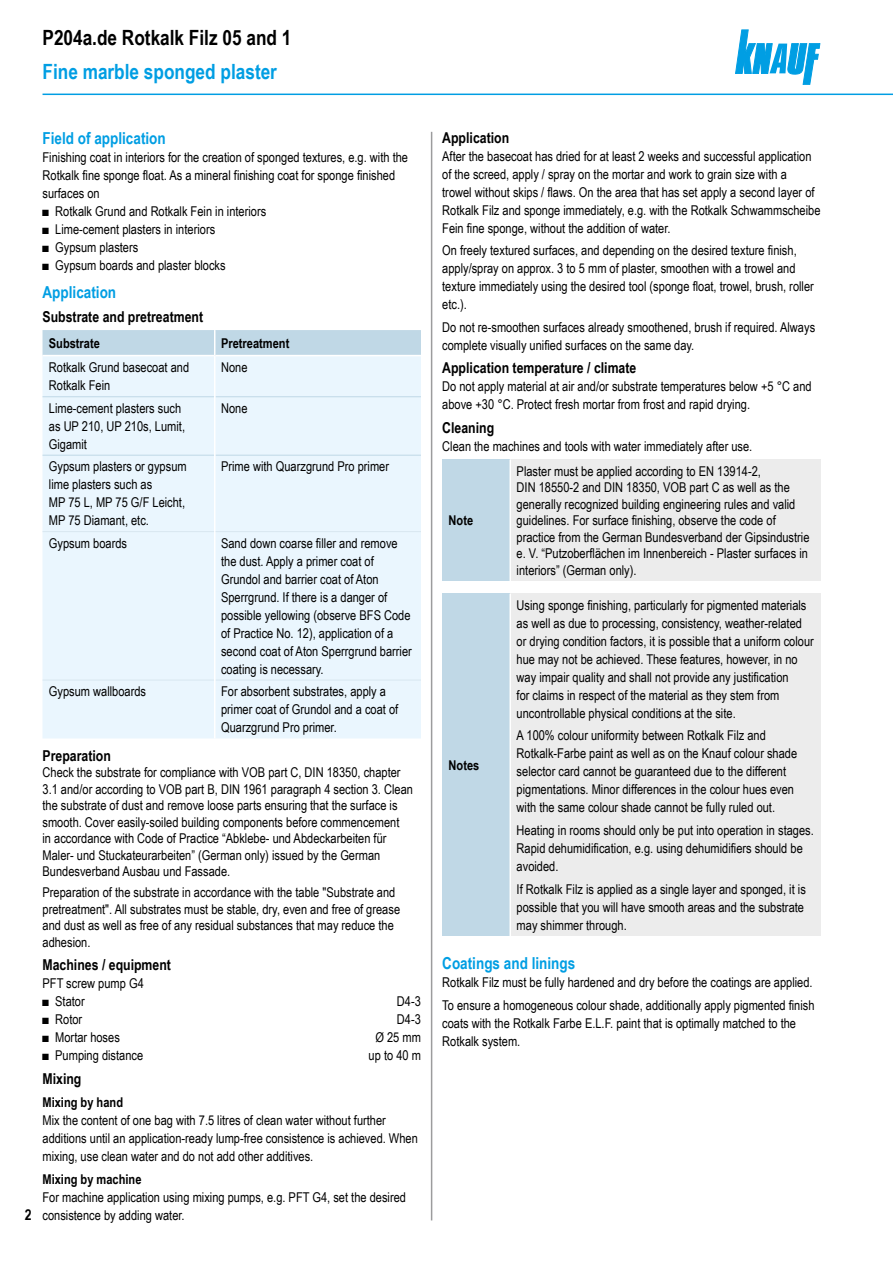
<style>
.page{position:relative;width:893px;height:1263px;background:#fff}
.page>*{position:absolute;margin:0;border:0;box-sizing:border-box;transform-origin:0 0}
.t1{font:700 21px "Arial Narrow";color:#000}
.t2{font:700 21px "Arial Narrow";color:#009ee3}
.Ue3_11cyan_TB{font:700 16.5px "Arial Narrow";color:#009ee3}
.Ue4_10schwarz_TB{font:700 15px "Arial Narrow";color:#000}
.Text_TB{font:13.5px/18px "Arial Narrow";color:#000}
.Text_Abs_o_TB{font:13.5px/18px "Arial Narrow";color:#000}
.Tab_Text_TB{font:13.5px/18px "Arial Narrow";color:#000}
.Hinweis_Text_TB{font:13.5px/16.5px "Arial Narrow";color:#000}
.Ue5_9schwarz_TB{font:700 13.5px "Arial Narrow";color:#000}
.Tab_Kopf_TB{font:700 13.5px "Arial Narrow";color:#000}
.Hinweis_TB{font:700 13.5px "Arial Narrow";color:#000}
</style>
<div class="page">
<svg style="left:735px;top:30px;width:85px;height:54px"></svg>
<hr style="left:431px;top:132px;width:1px;height:1088px;background:#9c9c9d">
<hr style="left:43px;top:94px;width:850px;height:1px;background:#009ee3">
<div style="left:43px;top:356px;width:378px;height:382px;background:#eaf6fe"></div>
<hr style="left:215px;top:396px;width:206px;height:1px;background:#c0d8e6">
<hr style="left:43px;top:455px;width:171px;height:1px;background:#c0d8e6">
<hr style="left:215px;top:455px;width:206px;height:1px;background:#c0d8e6">
<hr style="left:214px;top:397px;width:1px;height:58px;background:#fff">
<hr style="left:214px;top:455px;width:1px;height:77px;background:#fff">
<hr style="left:43px;top:531px;width:171px;height:1px;background:#d8e7f0">
<hr style="left:215px;top:531px;width:206px;height:1px;background:#d8e7f0">
<hr style="left:43px;top:680px;width:171px;height:1px;background:#d8e7f0">
<hr style="left:215px;top:680px;width:206px;height:1px;background:#d8e7f0">
<div style="left:43px;top:330px;width:378px;height:25px;background:#c0d8e6"></div>
<hr style="left:214px;top:356px;width:1px;height:41px;background:#fff">
<hr style="left:214px;top:532px;width:1px;height:148px;background:#fff">
<hr style="left:214px;top:680px;width:1px;height:58px;background:#fff">
<hr style="left:43px;top:396px;width:171px;height:1px;background:#c0d8e6">
<div style="left:442px;top:459px;width:68px;height:122px;background:#c0d8e6"></div>
<div style="left:510px;top:459px;width:311px;height:122px;background:#ececec"></div>
<hr style="left:509px;top:459px;width:2px;height:122px;background:#fff">
<div style="left:442px;top:594px;width:68px;height:342px;background:#c0d8e6"></div>
<div style="left:510px;top:594px;width:311px;height:342px;background:#ececec"></div>
<hr style="left:509px;top:594px;width:2px;height:342px;background:#fff">
<h1 class="t1" style="left:43px;top:22px;width:250px">P204a.de Rotkalk Filz 05 and 1</h1>
<h1 class="t2" style="left:43px;top:56px;width:236px">Fine marble sponged plaster</h1>
<p class="Ue4_10schwarz_TB" style="left:25px;top:1204px;width:8px">2</p>
<p class="Ue3_11cyan_TB" style="left:43px;top:125px;width:125px">Field of application</p>
<p class="Text_TB" style="left:43px;top:147px;width:367px">Finishing coat in interiors for the creation of sponged textures, e.g. with the<br>Rotkalk fine sponge float. As a mineral finishing coat for sponge finished surfaces on</p>
<p class="Text_TB" style="left:43px;top:201px;width:225px">■ Rotkalk Grund and Rotkalk Fein in interiors</p>
<p class="Text_TB" style="left:43px;top:219px;width:174px">■ Lime-cement plasters in interiors</p>
<p class="Text_TB" style="left:43px;top:237px;width:97px">■ Gypsum plasters</p>
<p class="Text_TB" style="left:43px;top:255px;width:185px">■ Gypsum boards and plaster blocks</p>
<p class="Ue3_11cyan_TB" style="left:43px;top:280px;width:75px">Application</p>
<p class="Ue4_10schwarz_TB" style="left:43px;top:305px;width:162px">Substrate and pretreatment</p>
<p class="Tab_Kopf_TB" style="left:49px;top:333px;width:53px">Substrate</p>
<p class="Tab_Kopf_TB" style="left:221px;top:333px;width:70px">Pretreatment</p>
<p class="Tab_Text_TB" style="left:49px;top:358px;width:142px">Rotkalk Grund basecoat and<br>Rotkalk Fein</p>
<p class="Tab_Text_TB" style="left:221px;top:358px;width:28px">None</p>
<p class="Tab_Text_TB" style="left:49px;top:398px;width:138px">Lime-cement plasters such as UP 210, UP 210s, Lumit,<br>Gigamit</p>
<p class="Tab_Text_TB" style="left:221px;top:398px;width:28px">None</p>
<p class="Tab_Text_TB" style="left:49px;top:457px;width:139px">Gypsum plasters or gypsum lime plasters such as<br>MP 75 L, MP 75 G/F Leicht,<br>MP 75 Diamant, etc.</p>
<p class="Tab_Text_TB" style="left:221px;top:457px;width:169px">Prime with Quarzgrund Pro primer</p>
<p class="Tab_Text_TB" style="left:49px;top:533px;width:80px">Gypsum boards</p>
<p class="Tab_Text_TB" style="left:221px;top:533px;width:192px">Sand down coarse filler and remove the dust. Apply a primer coat of Grundol and barrier coat of Aton Sperrgrund. If there is a danger of possible yellowing (observe BFS Code of Practice No. 12), application of a second coat of Aton Sperrgrund barrier coating is necessary.</p>
<p class="Tab_Text_TB" style="left:49px;top:682px;width:99px">Gypsum wallboards</p>
<p class="Tab_Text_TB" style="left:221px;top:682px;width:179px">For absorbent substrates, apply a primer coat of Grundol and a coat of<br>Quarzgrund Pro primer.</p>
<p class="Ue4_10schwarz_TB" style="left:43px;top:744px;width:70px">Preparation</p>
<p class="Text_TB" style="left:43px;top:763px;width:372px;line-height:16.5px">Check the substrate for compliance with VOB part C, DIN 18350, chapter 3.1 and/or according to VOB part B, DIN 1961 paragraph 4 section 3. Clean the substrate of dust and remove loose parts ensuring that the surface is smooth. Cover easily-soiled building components before commencement<br>in accordance with Code of Practice “Abklebe- und Abdeckarbeiten für Maler- und Stuckateurarbeiten” (German only) issued by the German Bundesverband Ausbau und Fassade.</p>
<p class="Text_Abs_o_TB" style="left:43px;top:884px;width:359px;line-height:16.5px">Preparation of the substrate in accordance with the table "Substrate and pretreatment". All substrates must be stable, dry, even and free of grease and dust as well as free of any residual substances that may reduce the adhesion.</p>
<p class="Ue4_10schwarz_TB" style="left:43px;top:953px;width:130px">Machines / equipment</p>
<p class="Text_TB" style="left:43px;top:974px;width:103px">PFT screw pump G4</p>
<p class="Text_TB" style="left:43px;top:992px;width:44px">■ Stator</p>
<p class="Text_TB" style="left:397px;top:992px;width:25px">D4-3</p>
<p class="Text_TB" style="left:43px;top:1010px;width:41px">■ Rotor</p>
<p class="Text_TB" style="left:397px;top:1010px;width:25px">D4-3</p>
<p class="Text_TB" style="left:43px;top:1028px;width:79px">■ Mortar hoses</p>
<p class="Text_TB" style="left:375px;top:1028px;width:47px">Ø 25 mm</p>
<p class="Text_TB" style="left:43px;top:1046px;width:102px">■ Pumping distance</p>
<p class="Text_TB" style="left:369px;top:1046px;width:54px">up to 40 m</p>
<p class="Ue4_10schwarz_TB" style="left:43px;top:1067px;width:40px">Mixing</p>
<p class="Ue5_9schwarz_TB" style="left:43px;top:1092px;width:82px">Mixing by hand</p>
<p class="Text_TB" style="left:43px;top:1110px;width:377px">Mix the content of one bag with 7.5 litres of clean water without further additions until an application-ready lump-free consistence is achieved. When mixing, use clean water and do not add other additives.</p>
<p class="Ue5_9schwarz_TB" style="left:43px;top:1169px;width:101px">Mixing by machine</p>
<p class="Text_TB" style="left:43px;top:1188px;width:365px">For machine application using mixing pumps, e.g. PFT G4, set the desired consistence by adding water.</p>
<p class="Ue4_10schwarz_TB" style="left:442px;top:126px;width:68px">Application</p>
<p class="Text_TB" style="left:442px;top:146px;width:380px">After the basecoat has dried for at least 2 weeks and successful application of the screed, apply / spray on the mortar and work to grain size with a<br>trowel without skips / flaws. On the area that has set apply a second layer of Rotkalk Filz and sponge immediately, e.g. with the Rotkalk Schwammscheibe Fein fine sponge, without the addition of water.</p>
<p class="Text_Abs_o_TB" style="left:442px;top:241px;width:373px">On freely textured surfaces, and depending on the desired texture finish, apply/spray on approx. 3 to 5 mm of plaster, smoothen with a trowel and texture immediately using the desired tool (sponge float, trowel, brush, roller etc.).</p>
<p class="Text_Abs_o_TB" style="left:442px;top:318px;width:374px">Do not re-smoothen surfaces already smoothened, brush if required. Always complete visually unified surfaces on the same day.</p>
<p class="Ue4_10schwarz_TB" style="left:442px;top:357px;width:196px">Application temperature / climate</p>
<p class="Text_TB" style="left:442px;top:377px;width:371px">Do not apply material at air and/or substrate temperatures below +5 °C and above +30 °C. Protect fresh mortar from frost and rapid drying.</p>
<p class="Ue4_10schwarz_TB" style="left:442px;top:416px;width:53px">Cleaning</p>
<p class="Text_TB" style="left:442px;top:437px;width:312px">Clean the machines and tools with water immediately after use.</p>
<p class="Hinweis_TB" style="left:449px;top:510px;width:26px">Note</p>
<p class="Hinweis_Text_TB" style="left:517px;top:462px;width:294px">Plaster must be applied according to EN 13914-2,<br>DIN 18550-2 and DIN 18350, VOB part C as well as the generally recognized building engineering rules and valid guidelines. For surface finishing, observe the code of practice from the German Bundesverband der Gipsindustrie e. V. “Putzoberflächen im Innenbereich - Plaster surfaces in interiors” (German only).</p>
<p class="Text_Abs_o_TB" style="left:517px;top:595px;width:299px">Using sponge finishing, particularly for pigmented materials as well as due to processing, consistency, weather-related or drying condition factors, it is possible that a uniform colour hue may not be achieved. These features, however, in no way impair quality and shall not provide any justification<br>for claims in respect of the material as they stem from uncontrollable physical conditions at the site.</p>
<p class="Text_Abs_o_TB" style="left:517px;top:726px;width:282px">A 100% colour uniformity between Rotkalk Filz and Rotkalk-Farbe paint as well as on the Knauf colour shade selector card cannot be guaranteed due to the different pigmentations. Minor differences in the colour hues even with the same colour shade cannot be fully ruled out.</p>
<p class="Text_Abs_o_TB" style="left:517px;top:821px;width:299px">Heating in rooms should only be put into operation in stages.<br>Rapid dehumidification, e.g. using dehumidifiers should be avoided.</p>
<p class="Text_Abs_o_TB" style="left:517px;top:879px;width:291px">If Rotkalk Filz is applied as a single layer and sponged, it is possible that you will have smooth areas and the substrate may shimmer through.</p>
<p class="Ue3_11cyan_TB" style="left:442px;top:950px;width:135px">Coatings and linings</p>
<p class="Text_TB" style="left:442px;top:972px;width:372px">Rotkalk Filz must be fully hardened and dry before the coatings are applied.</p>
<p class="Text_Abs_o_TB" style="left:442px;top:995px;width:374px">To ensure a homogeneous colour shade, additionally apply pigmented finish coats with the Rotkalk Farbe E.L.F. paint that is optimally matched to the<br>Rotkalk system.</p>
<p class="Hinweis_TB" style="left:449px;top:755px;width:32px">Notes</p>
</div>
